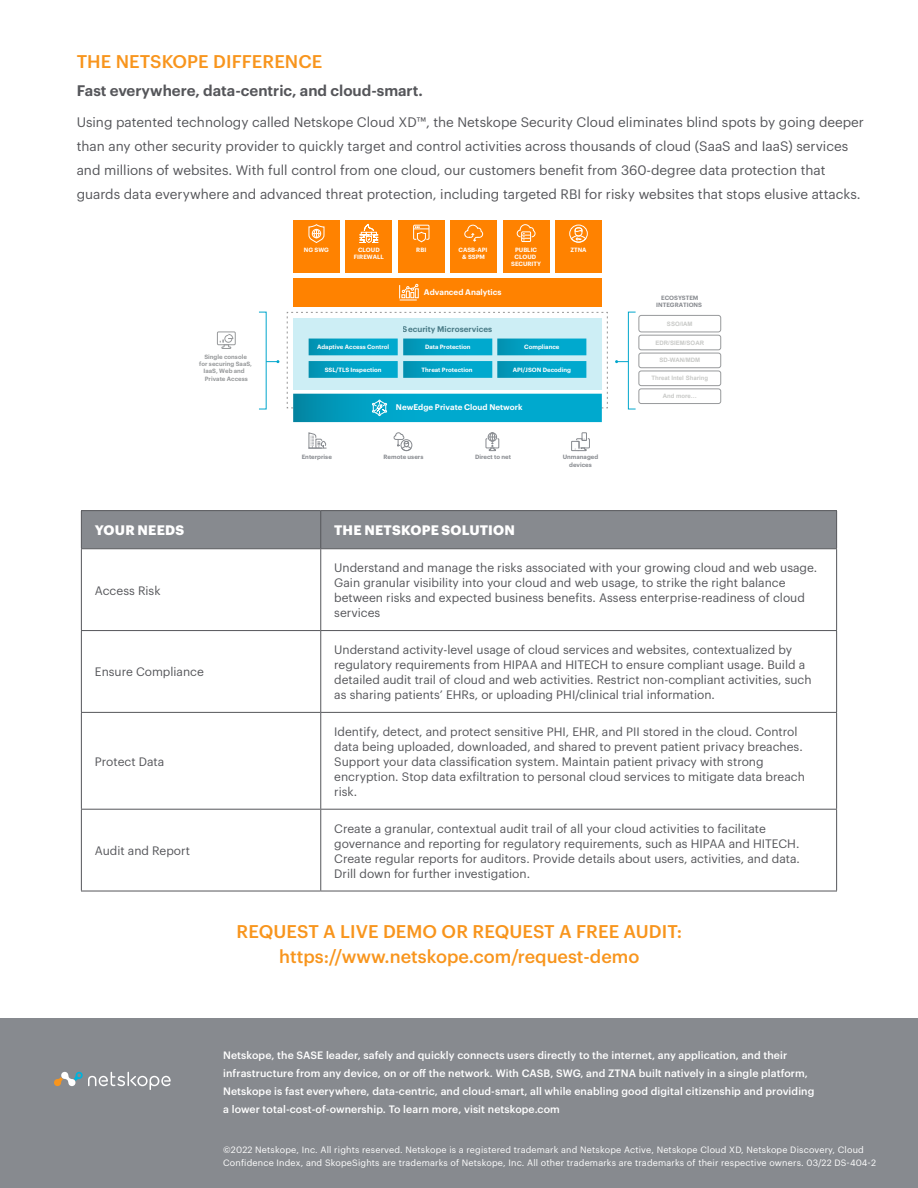
<style>
.page{position:relative;width:918px;height:1188px;background:#fff}
.page>*{position:absolute;margin:0;border:0;box-sizing:border-box;transform-origin:0 0}
.t1{font:500 18px/25.5px "Graphik";letter-spacing:.005em;color:#f8951d;text-align:center}
.t2{font:600 15px "Graphik";color:#55565a}
.t3{font:13.5px/24px "Graphik";color:#55565a}
.t4{font:700 13.5px "Graphik";letter-spacing:.015em;color:#fff}
.t5{font:12px/15px "Graphik";color:#55565a}
.t6{font:500 10.5px/18px "Graphik";letter-spacing:.01em;color:#fff}
.t7{font:9px/13.5px "Graphik";letter-spacing:.02em;color:#fff}
.t8{font:600 8.1px "Graphik";color:#fff}
.t9{font:600 8.1px "Graphik";color:#003b49}
.t10{font:600 6px/7.1px "Graphik";color:#fff;text-align:center}
.t11{font:600 6px/7.2px "Graphik";color:#878a8f;text-align:center}
.t12{font:700 6px "Arial";color:#c8c9c7}
.t13{font:600 6px/7.2px "Graphik";color:#97999b;text-align:center}
.t14{font:600 6px "Graphik";color:#fcfcfb}
</style>
<div class="page">
<div style="left:0;top:1019px;width:918px;height:169px;background:#878a8f"></div>
<svg style="left:54px;top:1071px;width:117px;height:19px"></svg>
<div style="left:82px;top:511px;width:754px;height:37px;background:#878a8f"></div>
<svg style="left:82px;top:549px;width:754px;height:342px"></svg>
<hr style="left:81px;top:510px;width:240px;height:1px;background:#55565a">
<hr style="left:321px;top:510px;width:516px;height:1px;background:#55565a">
<hr style="left:81px;top:511px;width:1px;height:37px;background:#55565a">
<hr style="left:320px;top:511px;width:1px;height:37px;background:#55565a">
<hr style="left:836px;top:511px;width:1px;height:37px;background:#55565a">
<hr style="left:81px;top:548px;width:240px;height:1px;background:#55565a">
<hr style="left:321px;top:548px;width:516px;height:1px;background:#55565a">
<hr style="left:81px;top:549px;width:1px;height:81px;background:#55565a">
<hr style="left:81px;top:631px;width:1px;height:81px;background:#55565a">
<hr style="left:81px;top:713px;width:1px;height:96px;background:#55565a">
<hr style="left:81px;top:810px;width:1px;height:81px;background:#55565a">
<hr style="left:320px;top:549px;width:1px;height:81px;background:#55565a">
<hr style="left:836px;top:549px;width:1px;height:81px;background:#55565a">
<hr style="left:320px;top:631px;width:1px;height:81px;background:#55565a">
<hr style="left:836px;top:631px;width:1px;height:81px;background:#55565a">
<hr style="left:320px;top:713px;width:1px;height:96px;background:#55565a">
<hr style="left:836px;top:713px;width:1px;height:96px;background:#55565a">
<hr style="left:320px;top:810px;width:1px;height:81px;background:#55565a">
<hr style="left:836px;top:810px;width:1px;height:81px;background:#55565a">
<hr style="left:81px;top:630px;width:240px;height:1px;background:#55565a">
<hr style="left:321px;top:630px;width:516px;height:1px;background:#55565a">
<hr style="left:81px;top:712px;width:240px;height:1px;background:#55565a">
<hr style="left:321px;top:712px;width:516px;height:1px;background:#55565a">
<hr style="left:81px;top:809px;width:240px;height:1px;background:#55565a">
<hr style="left:321px;top:809px;width:516px;height:1px;background:#55565a">
<hr style="left:81px;top:891px;width:240px;height:1px;background:#55565a">
<hr style="left:321px;top:891px;width:516px;height:1px;background:#55565a">
<div style="left:293px;top:278px;width:309px;height:29px;background:#ff8200"></div>
<svg style="left:308px;top:432px;width:19px;height:17px"></svg>
<svg style="left:393px;top:432px;width:19px;height:19px"></svg>
<div style="left:490px;top:432px;width:5px;height:10px;border:1px solid #878a8f;border-radius:50%"></div>
<div style="left:486px;top:438px;width:13px;height:10px;border:1px solid #878a8f"></div>
<svg style="left:488px;top:433px;width:9px;height:18px"></svg>
<div style="left:582px;top:432px;width:5px;height:9px;border:1px solid #878a8f"></div>
<svg style="left:571px;top:438px;width:19px;height:13px"></svg>
<div style="left:217px;top:332px;width:19px;height:13px;border:1px solid #97999b"></div>
<svg style="left:220px;top:334px;width:14px;height:15px"></svg>
<div style="left:503px;top:221px;width:46px;height:52px;background:#ff8200"></div>
<div style="left:521px;top:231px;width:10px;height:11px;border:1px solid #fff"></div>
<svg style="left:516px;top:224px;width:20px;height:17px"></svg>
<div style="left:450px;top:221px;width:47px;height:52px;background:#ff8200"></div>
<svg style="left:464px;top:224px;width:19px;height:18px"></svg>
<div style="left:293px;top:221px;width:47px;height:52px;background:#ff8200"></div>
<svg style="left:308px;top:224px;width:17px;height:19px"></svg>
<div style="left:555px;top:221px;width:47px;height:52px;background:#ff8200"></div>
<div style="left:569px;top:225px;width:19px;height:18px;border:1px solid #fff;border-radius:50%"></div>
<svg style="left:571px;top:227px;width:16px;height:16px"></svg>
<div style="left:628px;top:312px;width:8px;height:97px;border:1px solid #00a6cc"></div>
<svg style="left:615px;top:360px;width:13px;height:3px"></svg>
<div style="left:639px;top:315px;width:82px;height:17px;border:1px solid #97999b;border-radius:3px"></div>
<div style="left:639px;top:335px;width:82px;height:15px;border:1px solid #97999b;border-radius:2px"></div>
<div style="left:639px;top:353px;width:82px;height:15px;border:1px solid #97999b;border-radius:2px"></div>
<div style="left:639px;top:371px;width:82px;height:15px;border:1px solid #97999b;border-radius:2px"></div>
<div style="left:639px;top:389px;width:82px;height:15px;border:1px solid #97999b;border-radius:2px"></div>
<div style="left:346px;top:221px;width:46px;height:52px;background:#ff8200"></div>
<svg style="left:359px;top:225px;width:20px;height:18px"></svg>
<div style="left:398px;top:221px;width:47px;height:52px;background:#ff8200"></div>
<div style="left:413px;top:225px;width:16px;height:15px;border:1px solid #fff"></div>
<svg style="left:414px;top:226px;width:15px;height:17px"></svg>
<svg style="left:286px;top:311px;width:322px;height:111px;background:#6ecade"></svg>
<svg style="left:266px;top:360px;width:13px;height:3px"></svg>
<div style="left:415px;top:288px;width:4px;height:10px;border:1px solid #fff"></div>
<svg style="left:399px;top:284px;width:19px;height:17px"></svg>
<h1 class="t1" style="left:77px;top:47px;width:247px">THE NETSKOPE DIFFERENCE</h1>
<p class="t2" style="left:77px;top:79px;width:348px">Fast everywhere, data-centric, and cloud-smart.</p>
<p class="t3" style="left:77px;top:109px;width:789px">Using patented technology called Netskope Cloud XD™, the Netskope Security Cloud eliminates blind spots by going deeper than any other security provider to quickly target and control activities across thousands of cloud (SaaS and IaaS) services and millions of websites. With full control from one cloud, our customers benefit from 360-degree data protection that guards data everywhere and advanced threat protection, including targeted RBI for risky websites that stops elusive attacks.</p>
<p class="t10" style="left:304px;top:246px;width:27px">NG SWG</p>
<p class="t10" style="left:570px;top:246px;width:18px">ZTNA</p>
<p class="t10" style="left:354px;top:246px;width:32px">CLOUD<br>FIREWALL</p>
<p class="t10" style="left:416px;top:246px;width:11px">RBI</p>
<p class="t10" style="left:459px;top:246px;width:30px">CASB-API &amp; SSPM</p>
<p class="t10" style="left:511px;top:246px;width:31px">PUBLIC<br>CLOUD<br>SECURITY</p>
<p class="t8" style="left:424px;top:286px;width:79px">Advanced Analytics</p>
<p class="t13" style="left:199px;top:353px;width:54px">Single console<br>for securing SaaS,<br>IaaS, Web and<br>Private Access</p>
<p class="t9" style="left:403px;top:323px;width:91px">Security Microservices</p>
<p class="t14" style="left:317px;top:342px;width:74px">Adaptive Access Control</p>
<p class="t10" style="left:425px;top:343px;width:47px">Data Protection</p>
<p class="t10" style="left:524px;top:343px;width:37px">Compliance</p>
<p class="t10" style="left:325px;top:366px;width:58px">SSL/TLS Inspection</p>
<p class="t10" style="left:422px;top:366px;width:53px">Threat Protection</p>
<p class="t10" style="left:513px;top:366px;width:60px">API/JSON Decoding</p>
<p class="t8" style="left:396px;top:401px;width:128px">NewEdge Private Cloud Network</p>
<p class="t11" style="left:302px;top:453px;width:32px">Enterprise</p>
<p class="t11" style="left:384px;top:453px;width:41px">Remote users</p>
<p class="t11" style="left:475px;top:453px;width:38px">Direct to net</p>
<p class="t11" style="left:563px;top:453px;width:37px">Unmanaged devices</p>
<p class="t4" style="left:95px;top:520px;width:91px">YOUR NEEDS</p>
<p class="t4" style="left:334px;top:520px;width:182px">THE NETSKOPE SOLUTION</p>
<p class="t11" style="left:656px;top:293px;width:47px">ECOSYSTEM<br>INTEGRATIONS</p>
<p class="t12" style="left:667px;top:320px;width:27px">SSO/IAM</p>
<p class="t12" style="left:656px;top:339px;width:50px">EDR/SIEM/SOAR</p>
<p class="t12" style="left:659px;top:356px;width:42px">SD-WAN/MDM</p>
<p class="t12" style="left:652px;top:374px;width:58px">Threat Intel Sharing</p>
<p class="t12" style="left:663px;top:392px;width:36px">And more…</p>
<p class="t5" style="left:95px;top:582px;width:67px">Access Risk</p>
<p class="t5" style="left:95px;top:664px;width:111px">Ensure Compliance</p>
<p class="t5" style="left:95px;top:753px;width:71px">Protect Data</p>
<p class="t5" style="left:95px;top:842px;width:97px">Audit and Report</p>
<p class="t5" style="left:334px;top:559px;width:485px">Understand and manage the risks associated with your growing cloud and web usage.<br>Gain granular visibility into your cloud and web usage, to strike the right balance between risks and expected business benefits. Assess enterprise-readiness of cloud services</p>
<p class="t5" style="left:334px;top:641px;width:479px">Understand activity-level usage of cloud services and websites, contextualized by regulatory requirements from HIPAA and HITECH to ensure compliant usage. Build a detailed audit trail of cloud and web activities. Restrict non-compliant activities, such as sharing patients’ EHRs, or uploading PHI/clinical trial information.</p>
<p class="t5" style="left:334px;top:723px;width:472px">Identify, detect, and protect sensitive PHI, EHR, and PII stored in the cloud. Control data being uploaded, downloaded, and shared to prevent patient privacy breaches.<br>Support your data classification system. Maintain patient privacy with strong encryption. Stop data exfiltration to personal cloud services to mitigate data breach risk.</p>
<p class="t5" style="left:334px;top:820px;width:467px">Create a granular, contextual audit trail of all your cloud activities to facilitate governance and reporting for regulatory requirements, such as HIPAA and HITECH.<br>Create regular reports for auditors. Provide details about users, activities, and data.<br>Drill down for further investigation.</p>
<h1 class="t1" style="left:237px;top:917px;width:447px">REQUEST A LIVE DEMO OR REQUEST A FREE AUDIT: https://www.netskope.com/request-demo</h1>
<p class="t6" style="left:223px;top:1046px;width:593px">Netskope, the SASE leader, safely and quickly connects users directly to the internet, any application, and their infrastructure from any device, on or off the network. With CASB, SWG, and ZTNA built natively in a single platform, Netskope is fast everywhere, data-centric, and cloud-smart, all while enabling good digital citizenship and providing a lower total-cost-of-ownership. To learn more, visit netskope.com</p>
<p class="t7" style="left:223px;top:1142px;width:654px">©2022 Netskope, Inc. All rights reserved. Netskope is a registered trademark and Netskope Active, Netskope Cloud XD, Netskope Discovery, Cloud<br>Confidence Index, and SkopeSights are trademarks of Netskope, Inc. All other trademarks are trademarks of their respective owners. 03/22 DS-404-2</p>
</div>
